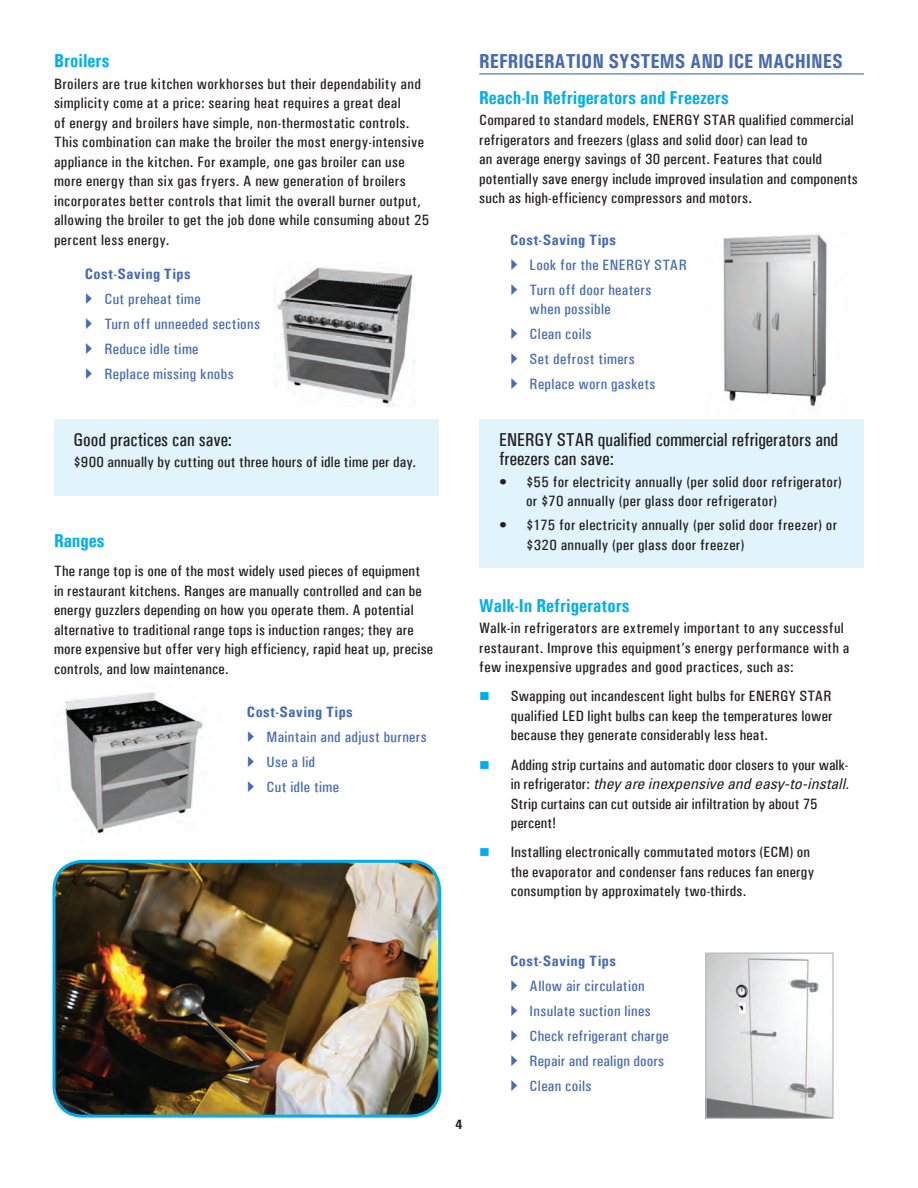
<style>
.page{position:relative;width:918px;height:1188px;background:#fff}
.page>*{position:absolute;margin:0;border:0;box-sizing:border-box;transform-origin:0 0}
.subhead_1{font:700 20.25px "Univers Condensed";color:#476bb3}
.Box_subheader{font:500 18.75px/19.5px "Univers Condensed";color:#231f20}
.subhead_2{font:700 18.75px "Univers Condensed";color:#00aeef}
.body{font:700 18.75px "Univers Condensed";color:#00aeef}
.body-2{font:500 15px/19.5px "Univers Condensed";letter-spacing:.02em;color:#231f20;scale:1.07 1}
.t1{font:500 15px/19.5px "Univers Condensed";letter-spacing:.025em;color:#476bb3;scale:1.07 1}
.CS_Box_head{font:700 15px "Univers Condensed";letter-spacing:.025em;color:#476bb3;scale:1.07 1}
.t2{font:700 13.5px "Univers Condensed";color:#231f20;scale:1.07 1}
.s1{font-family:"Univers";font-weight:400;font-style:italic;font-stretch:condensed}
</style>
<div class="page">
<div style="left:54px;top:419px;width:385px;height:77px;background:#e1f4fc"></div>
<div style="left:480px;top:419px;width:384px;height:149px;background:#e1f4fc"></div>
<img style="left:276px;top:267px;width:140px;height:139px">
<hr style="left:479px;top:73px;width:385px;height:1px;background:#476bb3">
<img style="left:64px;top:692px;width:139px;height:144px">
<img style="left:54px;top:861px;width:386px;height:255px">
<img style="left:723px;top:234px;width:104px;height:175px">
<img style="left:707px;top:954px;width:125px;height:163px">
<div style="left:705px;top:952px;width:129px;height:167px;border:1px solid #bcbdc0"></div>
<div style="left:53px;top:860px;width:388px;height:258px;border:3px solid #00aeef;border-radius:29px"></div>
<p class="subhead_2" style="left:54px;top:49px;width:57px">Broilers</p>
<p class="body-2" style="left:54px;top:74px;width:352px">Broilers are true kitchen workhorses but their dependability and simplicity come at a price: searing heat requires a great deal<br>of energy and broilers have simple, non-thermostatic controls.<br>This combination can make the broiler the most energy-intensive appliance in the kitchen. For example, one gas broiler can use more energy than six gas fryers. A new generation of broilers incorporates better controls that limit the overall burner output, allowing the broiler to get the job done while consuming about 25 percent less energy.</p>
<p class="CS_Box_head" style="left:85px;top:265px;width:100px">Cost-Saving Tips</p>
<p class="t1" style="left:104px;top:289px;width:92px">Cut preheat time</p>
<p class="t1" style="left:104px;top:314px;width:147px">Turn off unneeded sections</p>
<p class="t1" style="left:104px;top:339px;width:89px">Reduce idle time</p>
<p class="t1" style="left:104px;top:364px;width:122px">Replace missing knobs</p>
<p class="Box_subheader" style="left:73px;top:430px;width:160px">Good practices can save:</p>
<p class="body-2" style="left:73px;top:453px;width:322px">$900 annually by cutting out three hours of idle time per day.</p>
<p class="body" style="left:54px;top:529px;width:52px">Ranges</p>
<p class="body-2" style="left:54px;top:561px;width:356px">The range top is one of the most widely used pieces of equipment in restaurant kitchens. Ranges are manually controlled and can be energy guzzlers depending on how you operate them. A potential alternative to traditional range tops is induction ranges; they are more expensive but offer very high efficiency, rapid heat up, precise controls, and low maintenance.</p>
<p class="CS_Box_head" style="left:247px;top:703px;width:100px">Cost-Saving Tips</p>
<p class="t1" style="left:266px;top:728px;width:151px">Maintain and adjust burners</p>
<p class="t1" style="left:266px;top:752px;width:47px">Use a lid</p>
<p class="t1" style="left:266px;top:777px;width:69px">Cut idle time</p>
<p class="subhead_1" style="left:479px;top:49px;width:365px">REFRIGERATION SYSTEMS AND ICE MACHINES</p>
<p class="subhead_2" style="left:479px;top:86px;width:251px">Reach-In Refrigerators and Freezers</p>
<p class="body-2" style="left:479px;top:111px;width:355px">Compared to standard models, ENERGY STAR qualified commercial refrigerators and freezers (glass and solid door) can lead to<br>an average energy savings of 30 percent. Features that could potentially save energy include improved insulation and components such as high-efficiency compressors and motors.</p>
<p class="CS_Box_head" style="left:510px;top:231px;width:100px">Cost-Saving Tips</p>
<p class="t1" style="left:530px;top:255px;width:148px">Look for the ENERGY STAR</p>
<p class="t1" style="left:530px;top:280px;width:115px">Turn off door heaters when possible</p>
<p class="t1" style="left:530px;top:324px;width:59px">Clean coils</p>
<p class="t1" style="left:530px;top:349px;width:100px">Set defrost timers</p>
<p class="t1" style="left:530px;top:374px;width:119px">Replace worn gaskets</p>
<p class="Box_subheader" style="left:499px;top:430px;width:341px">ENERGY STAR qualified commercial refrigerators and freezers can save:</p>
<p class="body-2" style="left:526px;top:472px;width:297px;text-indent:-27px">• $55 for electricity annually (per solid door refrigerator) or $70 annually (per glass door refrigerator)</p>
<p class="body-2" style="left:526px;top:515px;width:292px;text-indent:-27px">• $175 for electricity annually (per solid door freezer) or $320 annually (per glass door freezer)</p>
<p class="subhead_2" style="left:479px;top:594px;width:152px">Walk-In Refrigerators</p>
<p class="body-2" style="left:479px;top:618px;width:347px">Walk-in refrigerators are extremely important to any successful restaurant. Improve this equipment’s energy performance with a few inexpensive upgrades and good practices, such as:</p>
<p class="body-2" style="left:511px;top:687px;width:302px;text-align:justify">Swapping out incandescent light bulbs for ENERGY STAR qualified LED light bulbs can keep the temperatures lower because they generate considerably less heat.</p>
<p class="body-2" style="left:511px;top:755px;width:318px">Adding strip curtains and automatic door closers to your walk&shy;in refrigerator: <span class="s1">they are inexpensive and easy-to-install.<br></span>Strip curtains can cut outside air infiltration by about 75 percent!</p>
<p class="body-2" style="left:511px;top:843px;width:285px">Installing electronically commutated motors (ECM) on the evaporator and condenser fans reduces fan energy consumption by approximately two-thirds.</p>
<p class="t2" style="left:456px;top:1117px;width:8px">4</p>
<p class="CS_Box_head" style="left:510px;top:952px;width:100px">Cost-Saving Tips</p>
<p class="t1" style="left:530px;top:976px;width:109px">Allow air circulation</p>
<p class="t1" style="left:530px;top:1001px;width:115px">Insulate suction lines</p>
<p class="t1" style="left:530px;top:1026px;width:131px">Check refrigerant charge</p>
<p class="t1" style="left:530px;top:1051px;width:127px">Repair and realign doors</p>
<p class="t1" style="left:530px;top:1076px;width:59px">Clean coils</p>
</div>
